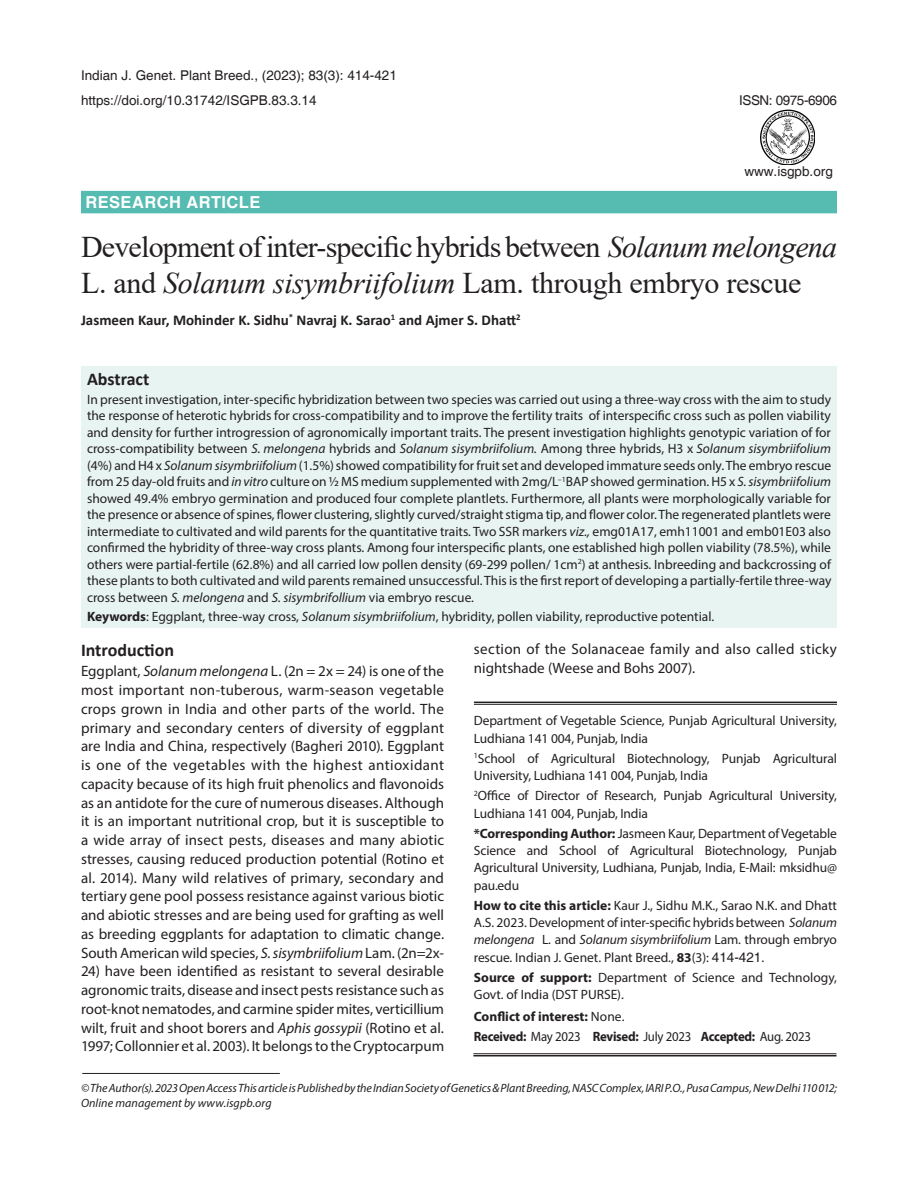
<style>
.page{position:relative;width:918px;height:1188px;background:#fff}
.page>*{position:absolute;margin:0;border:0;box-sizing:border-box;transform-origin:0 0}
.article_head{font:30px/36px "Times New Roman";letter-spacing:-.025em;color:#231f20}
.Sub-Head-1{font:700 18px "Calibri";color:#231f20}
.Subject{font:700 16.5px "Helvetica";letter-spacing:.025em;color:#fff}
.Body_flush{font:15px/18.8px "Myriad Pro";color:#231f20;text-align:justify}
.author{font:700 15px "Calibri";color:#231f20}
.Abstract{font:13.5px/16.5px "Myriad Pro";color:#231f20;text-align:justify}
.affiliation{font:13.5px/17.2px "Myriad Pro";letter-spacing:-.01em;color:#231f20}
.Running_Head{font:13.5px "Helvetica";color:#231f20}
.affiliation-2{font:700 13.5px "Myriad Pro";letter-spacing:-.02em;color:#231f20;scale:.95 1}
.affiliation-3{font:700 13.5px "Myriad Pro";color:#231f20}
.Running_Head-2{font:13.5px "Helvetica";letter-spacing:-.03em;color:#231f20}
.Bottom_1st_page{font:italic 12px/14.4px "Myriad Pro";letter-spacing:-.005em;color:#231f20}
.s1{font-style:italic}
.s2{font-weight:700}
.s3{font-family:"Helvetica"}
.s4{font-weight:400}
</style>
<div class="page">
<div style="left:81px;top:366px;width:756px;height:261px;background:#e8f4f2"></div>
<div style="left:81px;top:191px;width:756px;height:22px;background:#56bbb1"></div>
<hr style="left:473px;top:1053px;width:363px;height:1px;background:#231f20">
<hr style="left:473px;top:1055px;width:363px;height:1px;background:#231f20">
<hr style="left:82px;top:1073px;width:198px;height:1px;background:#231f20">
<img style="left:760px;top:109px;width:55px;height:56px">
<hr style="left:474px;top:702px;width:363px;height:1px;background:#231f20">
<hr style="left:474px;top:704px;width:363px;height:1px;background:#231f20">
<p class="Running_Head" style="left:81px;top:67px;width:317px">Indian J. Genet. Plant Breed., (2023); 83(3): 414-421</p>
<p class="Running_Head" style="left:81px;top:93px;width:237px">https://doi.org/10.31742/ISGPB.83.3.14</p>
<p class="Running_Head-2" style="left:739px;top:93px;width:99px">ISSN: 0975-6906</p>
<p class="Subject" style="left:86px;top:192px;width:176px">RESEARCH ARTICLE</p>
<p class="Running_Head" style="left:744px;top:164px;width:90px">www.isgpb.org</p>
<p class="article_head" style="left:81px;top:228px;width:758px">Development of inter-specific hybrids between <span class="s1">Solanum melongena<br></span>L. and <span class="s1">Solanum sisymbriifolium</span> Lam. through embryo rescue</p>
<p class="author" style="left:81px;top:309px;width:441px">Jasmeen Kaur, Mohinder K. Sidhu<sup>*</sup> Navraj K. Sarao<sup>1</sup> and Ajmer S. Dhatt<sup>2</sup></p>
<p class="Sub-Head-1" style="left:87px;top:367px;width:64px">Abstract</p>
<p class="Abstract" style="left:87px;top:391px;width:746px">In present investigation, inter-specific hybridization between two species was carried out using a three-way cross with the aim to study the response of heterotic hybrids for cross-compatibility and to improve the fertility traits of interspecific cross such as pollen viability and density for further introgression of agronomically important traits. The present investigation highlights genotypic variation of for cross-compatibility between <span class="s1">S. melongena</span> hybrids and <span class="s1">Solanum sisymbriifolium.</span> Among three hybrids, H3 x <span class="s1">Solanum sisymbriifolium </span>(4%) and H4 x <span class="s1">Solanum sisymbriifolium</span> (1.5%) showed compatibility for fruit set and developed immature seeds only. The embryo rescue from 25 day-old fruits and <span class="s1">in vitro</span> culture on ½ MS medium supplemented with 2mg/L<sup>–1</sup>BAP showed germination. H5 x <span class="s1">S. sisymbriifolium </span>showed 49.4% embryo germination and produced four complete plantlets. Furthermore, all plants were morphologically variable for the presence or absence of spines, flower clustering, slightly curved/straight stigma tip, and flower color. The regenerated plantlets were intermediate to cultivated and wild parents for the quantitative traits<span class="s1">.</span> Two SSR markers <span class="s1">viz.,</span> emg01A17, emh11001 and emb01E03 also confirmed the hybridity of three-way cross plants. Among four interspecific plants, one established high pollen viability (78.5%), while others were partial-fertile (62.8%) and all carried low pollen density (69-299 pollen/ 1cm<sup>2</sup>) at anthesis. Inbreeding and backcrossing of these plants to both cultivated and wild parents remained unsuccessful. This is the first report of developing a partially-fertile three-way cross between <span class="s1">S. melongena</span> and <span class="s1">S. sisymbrifollium</span> via embryo rescue.</p>
<p class="Abstract" style="left:87px;top:608px;width:629px"><span class="s2">Keywords</span>: Eggplant, three-way cross, <span class="s1">Solanum sisymbriifolium</span>, hybridity, pollen viability, reproductive potential.</p>
<p class="Sub-Head-1" style="left:81px;top:637px;width:95px">Introduction</p>
<p class="Body_flush" style="left:81px;top:662px;width:365px">Eggplant, <span class="s1">Solanum melongena</span> L. (2n = 2x = 24) is one of the most important non-tuberous, warm-season vegetable crops grown in India and other parts of the world. The primary and secondary centers of diversity of eggplant are India and China, respectively (Bagheri 2010). Eggplant is one of the vegetables with the highest antioxidant capacity because of its high fruit phenolics and flavonoids as an antidote for the cure of numerous diseases. Although it is an important nutritional crop, but it is susceptible to a wide array of insect pests, diseases and many abiotic stresses, causing reduced production potential (Rotino et al. 2014). Many wild relatives of primary, secondary and tertiary gene pool possess resistance against various biotic and abiotic stresses and are being used for grafting as well as breeding eggplants for adaptation to climatic change.<br>South American wild species, <span class="s1">S. sisymbriifolium</span> Lam. (2n=2x-</p>
<p class="Body_flush" style="left:81px;top:962px;width:365px">24) have been identified as resistant to several desirable agronomic traits, disease and insect pests resistance such as root-knot nematodes, and carmine spider mites, verticillium wilt, fruit and shoot borers and <span class="s1">Aphis gossypii</span> (Rotino et al.<br>1997; Collonnier et al. 2003). It belongs to the Cryptocarpum</p>
<p class="Body_flush" style="left:474px;top:639px;width:365px">section of the Solanaceae family and also called sticky nightshade (Weese and Bohs 2007).</p>
<p class="affiliation" style="left:474px;top:712px;width:365px">Department of Vegetable Science, Punjab Agricultural University,<br>Ludhiana 141 004, Punjab, India</p>
<p class="affiliation" style="left:474px;top:749px;width:365px"><sup>1</sup>School of Agricultural Biotechnology, Punjab Agricultural<br>University, Ludhiana 141 004, Punjab, India</p>
<p class="affiliation" style="left:474px;top:787px;width:365px"><sup>2</sup>Office of Director of Research, Punjab Agricultural University,<br>Ludhiana 141 004, Punjab, India</p>
<p class="affiliation" style="left:474px;top:824px;width:365px;text-align:justify"><span class="s2">*Corresponding Author:</span> Jasmeen Kaur, Department of Vegetable Science and School of Agricultural Biotechnology, Punjab Agricultural University, Ludhiana, Punjab, India, E-Mail: mksidhu@ pau.edu</p>
<p class="affiliation" style="left:474px;top:896px;width:365px;text-align:justify"><span class="s2">How to cite this article:</span> Kaur J., Sidhu M.K., Sarao N.K. and Dhatt A.S. 2023. Development of inter-specific hybrids between <span class="s1">Solanum melongena</span> L. and <span class="s1">Solanum sisymbriifolium</span> Lam. through embryo rescue. Indian J. Genet. Plant Breed., <span class="s2">83</span>(3): <span class="s3">414-421</span>.</p>
<p class="affiliation" style="left:474px;top:968px;width:365px"><span class="s2">Source of support:</span> Department of Science and Technology,<br>Govt. of India (DST PURSE).</p>
<p class="affiliation-3" style="left:474px;top:1007px;width:152px">Conflict of interest: <span class="s4">None.</span></p>
<p class="affiliation-2" style="left:474px;top:1028px;width:357px">Received: <span class="s4">May 2023</span> Revised: <span class="s4">July 2023</span> Accepted: <span class="s4">Aug. 2023</span></p>
<p class="Bottom_1st_page" style="left:81px;top:1081px;width:758px">© The Author(s). 2023 Open Access This article is Published by the Indian Society of Genetics &amp; Plant Breeding, NASC Complex, IARI P.O., Pusa Campus, New Delhi 110 012;<br>Online management by www.isgpb.org</p>
</div>
